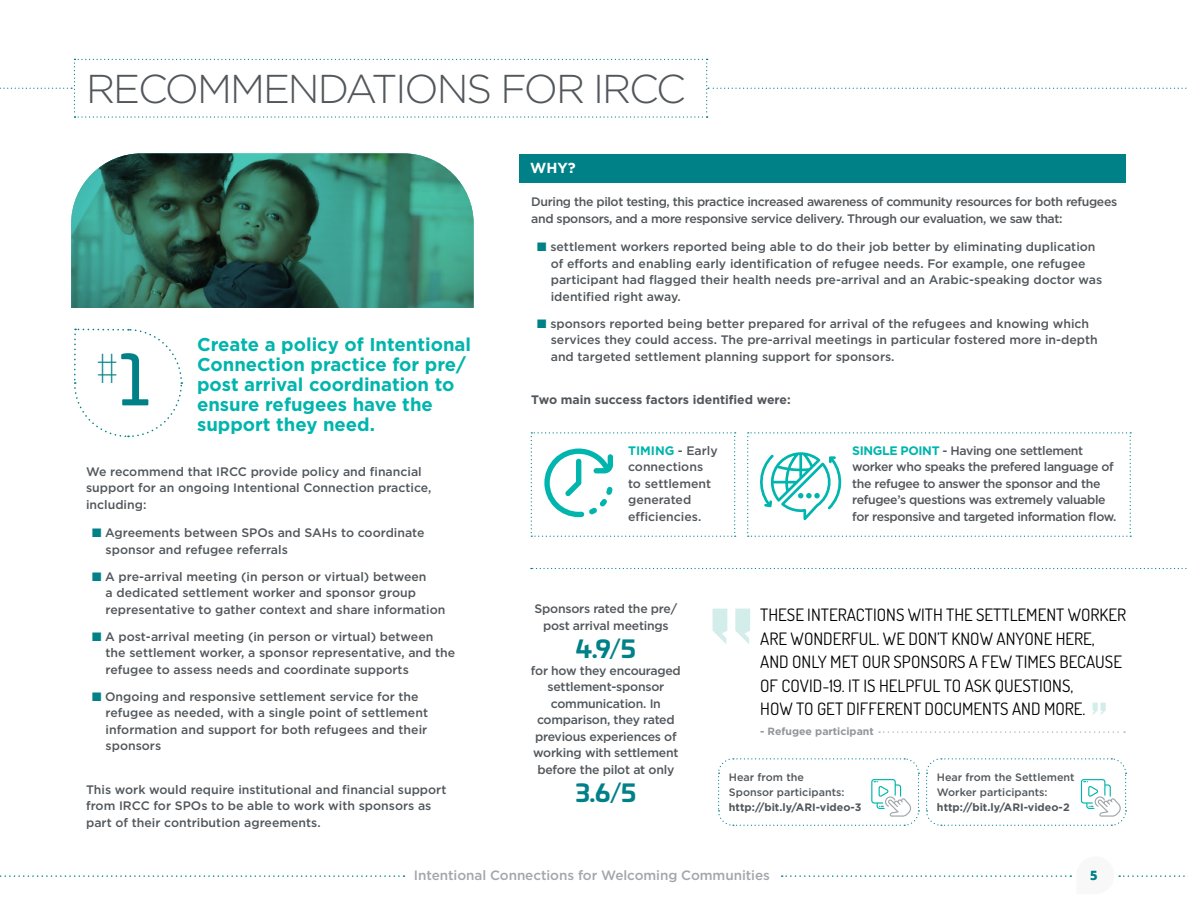
<style>
.page{position:relative;width:1188px;height:918px;background:#fff}
.page>*{position:absolute;margin:0;border:0;box-sizing:border-box;transform-origin:0 0}
.t1{font:300 40.2px "Gotham";letter-spacing:-.05em;color:#52575b}
.t2{font:100 39.9px "Univia Pro";color:#008187}
.t3{font:700 24px "Univia Pro";color:#008187}
.t4{font:700 18.6px/20px "Gotham";color:#00b5ad}
.t5{font:17.1px/23.5px "Dosis";color:#000}
.t6{font:700 14.55px "Gotham";color:#fff}
.t7{font:500 13.5px "Gotham";letter-spacing:-.005em;color:#a1a7ab}
.t8{font:800 12.9px "Open Sans";color:#008187}
.t9{font:500 12.3px/16.5px "Gotham";color:#52575b}
.t10{font:500 12.3px/16.5px "Gotham";letter-spacing:-.03em;color:#52575b}
.t11{font:500 12.3px/16.5px "Gotham";letter-spacing:-.02em;color:#52575b;text-align:center}
.t12{font:700 12.3px "Gotham";color:#52575b}
.t13{font:500 10.8px/14.9px "Gotham";color:#52575b}
.t14{font:700 10.8px "Gotham";color:#52575b}
.t15{font:700 10.5px "Gotham";color:#91979c}
.s1{font-weight:400;font-size:68.55px}
.s2{color:#008187}
.s3{font-weight:700;color:#00b5ad}
</style>
<div class="page">
<svg style="left:71px;top:153px;width:403px;height:241px;background:#327565"></svg>
<div style="left:28px;top:308px;width:474px;height:120px;background:#fff"></div>
<svg style="left:0;top:59px;width:1187px;height:59px"></svg>
<svg style="left:531px;top:568px;width:656px;height:1px"></svg>
<svg style="left:0;top:875px;width:405px;height:2px"></svg>
<svg style="left:782px;top:875px;width:406px;height:2px"></svg>
<svg style="left:74px;top:328px;width:109px;height:110px"></svg>
<div style="left:519px;top:155px;width:607px;height:28px;background:#008187"></div>
<svg style="left:531px;top:432px;width:205px;height:105px"></svg>
<svg style="left:747px;top:432px;width:384px;height:105px"></svg>
<svg style="left:735px;top:609px;width:15px;height:35px"></svg>
<svg style="left:713px;top:609px;width:14px;height:35px"></svg>
<svg style="left:1093px;top:703px;width:13px;height:12px"></svg>
<svg style="left:879px;top:731px;width:246px;height:2px"></svg>
<svg style="left:718px;top:758px;width:410px;height:68px"></svg>
<h1 class="t1" style="left:86px;top:63px;width:601px">RECOMMENDATIONS FOR IRCC</h1>
<h2 class="t2" style="left:96px;top:340px;width:55px">#<span class="s1">1</span></h2>
<h3 class="t4" style="left:197px;top:334px;width:276px">Create a policy of Intentional<br>Connection practice for pre/ post arrival coordination to ensure refugees have the support they need.</h3>
<p class="t9" style="left:86px;top:463px;width:347px">We recommend that IRCC provide policy and financial support for an ongoing Intentional Connection practice, including:</p>
<p class="t9" style="left:106px;top:525px;width:320px;text-indent:-14px"><span class="s2">■</span> Agreements between SPOs and SAHs to coordinate sponsor and refugee referrals</p>
<p class="t9" style="left:106px;top:568px;width:341px;text-indent:-14px"><span class="s2">■</span> A pre-arrival meeting (in person or virtual) between<br>a dedicated settlement worker and sponsor group representative to gather context and share information</p>
<p class="t9" style="left:106px;top:628px;width:351px;text-indent:-14px"><span class="s2">■</span> A post-arrival meeting (in person or virtual) between the settlement worker, a sponsor representative, and the refugee to assess needs and coordinate supports</p>
<p class="t9" style="left:106px;top:688px;width:324px;text-indent:-14px"><span class="s2">■</span> Ongoing and responsive settlement service for the refugee as needed, with a single point of settlement information and support for both refugees and their sponsors</p>
<p class="t9" style="left:86px;top:781px;width:362px">This work would require institutional and financial support from IRCC for SPOs to be able to work with sponsors as part of their contribution agreements.</p>
<p class="t6" style="left:530px;top:159px;width:47px">WHY?</p>
<p class="t10" style="left:531px;top:194px;width:587px">During the pilot testing, this practice increased awareness of community resources for both refugees and sponsors, and a more responsive service delivery. Through our evaluation, we saw that:</p>
<p class="t9" style="left:551px;top:239px;width:553px;text-indent:-14px"><span class="s2">■</span> settlement workers reported being able to do their job better by eliminating duplication of efforts and enabling early identification of refugee needs. For example, one refugee participant had flagged their health needs pre-arrival and an Arabic-speaking doctor was identified right away.</p>
<p class="t9" style="left:551px;top:315px;width:549px;text-indent:-14px"><span class="s2">■</span> sponsors reported being better prepared for arrival of the refugees and knowing which services they could access. The pre-arrival meetings in particular fostered more in-depth and targeted settlement planning support for sponsors.</p>
<p class="t12" style="left:531px;top:392px;width:261px">Two main success factors identified were:</p>
<p class="t9" style="left:628px;top:442px;width:91px"><span class="s3">TIMING</span> - Early connections to settlement generated efficiencies.</p>
<p class="t10" style="left:852px;top:442px;width:266px"><span class="s3">SINGLE POINT</span> - Having one settlement worker who speaks the prefered language of the refugee to answer the sponsor and the refugee’s questions was extremely valuable for responsive and targeted information flow.</p>
<p class="t11" style="left:535px;top:601px;width:144px">Sponsors rated the pre/ post arrival meetings</p>
<h3 class="t3" style="left:576px;top:630px;width:61px">4.9/5</h3>
<p class="t11" style="left:531px;top:662px;width:151px">for how they encouraged settlement-sponsor communication. In comparison, they rated previous experiences of working with settlement before the pilot at only</p>
<h3 class="t3" style="left:575px;top:774px;width:63px">3.6/5</h3>
<p class="t13" style="left:729px;top:770px;width:117px">Hear from the<br>Sponsor participants:</p>
<p class="t14" style="left:729px;top:800px;width:134px">http://bit.ly/ARI-video-3</p>
<h3 class="t5" style="left:760px;top:603px;width:367px">THESE INTERACTIONS WITH THE SETTLEMENT WORKER ARE WONDERFUL. WE DON’T KNOW ANYONE HERE, AND ONLY MET OUR SPONSORS A FEW TIMES BECAUSE OF COVID-19. IT IS HELPFUL TO ASK QUESTIONS,<br>HOW TO GET DIFFERENT DOCUMENTS AND MORE.</h3>
<p class="t15" style="left:760px;top:724px;width:115px">- Refugee participant</p>
<p class="t13" style="left:937px;top:770px;width:139px">Hear from the Settlement<br>Worker participants:</p>
<p class="t14" style="left:937px;top:800px;width:134px">http://bit.ly/ARI-video-2</p>
<p class="t7" style="left:414px;top:866px;width:357px">Intentional Connections for Welcoming Communities</p>
<p class="t8" style="left:1090px;top:866px;width:9px">5</p>
</div>
